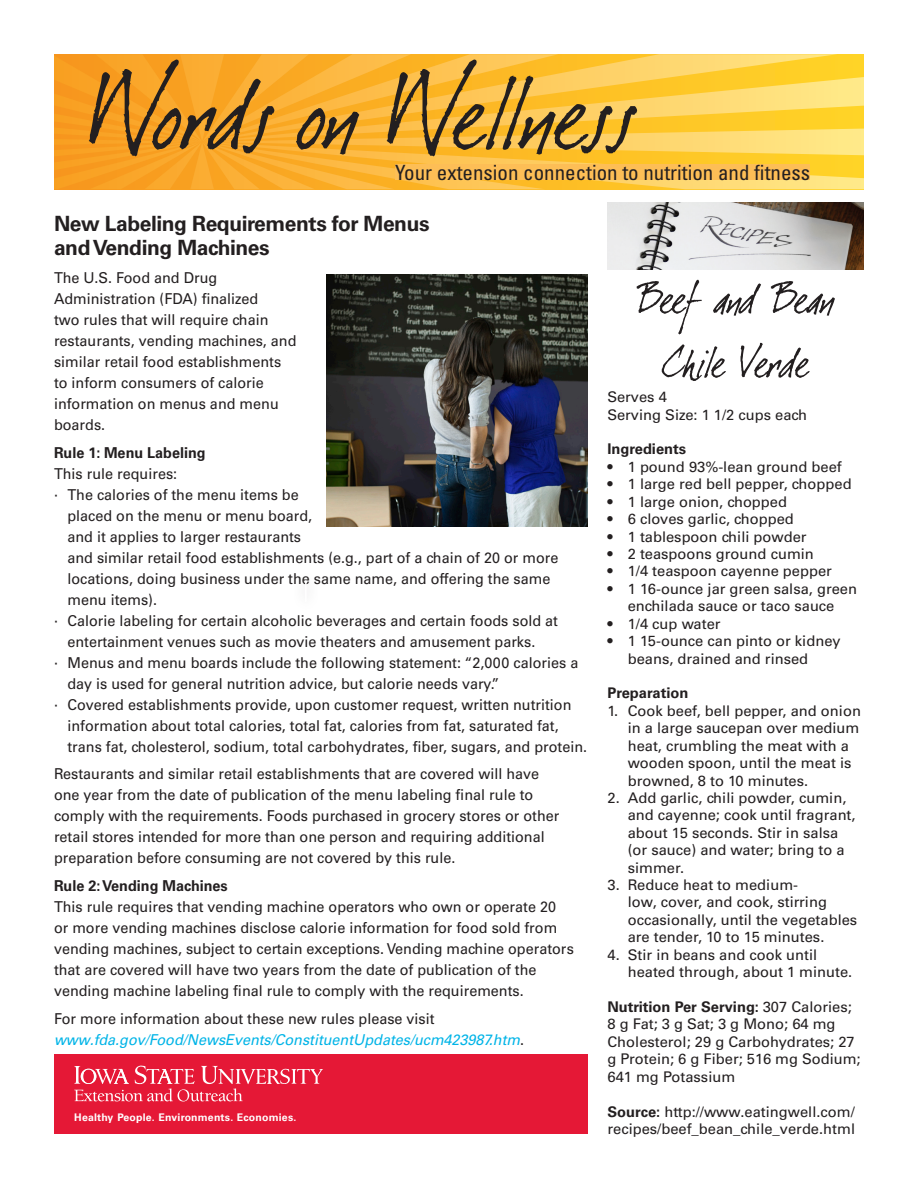
<style>
.page{position:relative;width:918px;height:1188px;background:#fff}
.page>*{position:absolute;margin:0;border:0;box-sizing:border-box;transform-origin:0 0}
.heading_1{font:700 21px/24px "Univers LT Std";letter-spacing:-.02em;color:#231f20}
.t1{font:condensed 21px "Univers LT Std";color:#231f20}
.heading_1-2{font:15px/21px "Univers LT Std";color:#231f20;scale:.96 1}
.heading_1-3{font:italic 15px/21px "Univers LT Std";color:#00b4e7;scale:.96 1}
.heading_1-4{font:700 15px/21px "Univers LT Std";color:#231f20;scale:.96 1}
.t2{font:14.7px/17.4px "Univers LT Std";color:#231f20}
.t3{font:700 14.7px "Univers LT Std";color:#231f20}
.t4{font:700 10.5px "Univers LT Std";letter-spacing:.02em;color:#fff}
.s1{font-weight:400}
.s2{font-weight:700}
.s3{font-style:normal;color:#231f20}
</style>
<div class="page">
<svg style="left:54px;top:54px;width:810px;height:135px"></svg>
<div style="left:395px;top:164px;width:415px;height:16px;background:#fdbe56"></div>
<svg style="left:89px;top:60px;width:185px;height:96px"></svg>
<svg style="left:296px;top:108px;width:63px;height:47px"></svg>
<svg style="left:387px;top:60px;width:250px;height:96px"></svg>
<img style="left:608px;top:203px;width:256px;height:67px">
<div style="left:54px;top:1054px;width:533px;height:80px;background:#e51836"></div>
<svg style="left:74px;top:1066px;width:249px;height:35px"></svg>
<img style="left:327px;top:274px;width:260px;height:252px">
<svg style="left:636px;top:280px;width:199px;height:55px"></svg>
<svg style="left:662px;top:343px;width:148px;height:38px"></svg>
<p class="t1" style="left:395px;top:159px;width:416px">Your extension connection to nutrition and fitness</p>
<p class="heading_1" style="left:54px;top:212px;width:377px">New Labeling Requirements for Menus and Vending Machines</p>
<p class="heading_1-2" style="left:54px;top:267px;width:254px">The U.S. Food and Drug<br>Administration (FDA) finalized<br>two rules that will require chain restaurants, vending machines, and similar retail food establishments to inform consumers of calorie information on menus and menu boards.</p>
<p class="heading_1-4" style="left:54px;top:442px;width:160px">Rule 1: Menu Labeling<br><span class="s1">This rule requires:</span></p>
<p class="heading_1-2" style="left:68px;top:484px;width:513px;text-indent:-14px">· The calories of the menu items be<br>placed on the menu or menu board,<br>and it applies to larger restaurants<br>and similar retail food establishments (e.g., part of a chain of 20 or more locations, doing business under the same name, and offering the same menu items).</p>
<p class="heading_1-2" style="left:68px;top:610px;width:513px;text-indent:-14px">· Calorie labeling for certain alcoholic beverages and certain foods sold at entertainment venues such as movie theaters and amusement parks.</p>
<p class="heading_1-2" style="left:68px;top:652px;width:534px;text-indent:-14px">· Menus and menu boards include the following statement: “2,000 calories a day is used for general nutrition advice, but calorie needs vary.”</p>
<p class="heading_1-2" style="left:68px;top:694px;width:543px;text-indent:-14px">· Covered establishments provide, upon customer request, written nutrition information about total calories, total fat, calories from fat, saturated fat, trans fat, cholesterol, sodium, total carbohydrates, fiber, sugars, and protein.</p>
<p class="heading_1-2" style="left:54px;top:764px;width:528px">Restaurants and similar retail establishments that are covered will have one year from the date of publication of the menu labeling final rule to comply with the requirements. Foods purchased in grocery stores or other retail stores intended for more than one person and requiring additional preparation before consuming are not covered by this rule.</p>
<p class="heading_1-2" style="left:54px;top:875px;width:543px"><span class="s2">Rule 2: Vending Machines<br></span>This rule requires that vending machine operators who own or operate 20 or more vending machines disclose calorie information for food sold from vending machines, subject to certain exceptions. Vending machine operators that are covered will have two years from the date of publication of the vending machine labeling final rule to comply with the requirements.</p>
<p class="heading_1-3" style="left:54px;top:1008px;width:491px"><span class="s3">For more information about these new rules please visit </span>www.fda.gov/Food/NewsEvents/ConstituentUpdates/ucm423987.htm<span class="s3">.</span></p>
<p class="t4" style="left:74px;top:1112px;width:224px">Healthy People. Environments. Economies.</p>
<p class="t2" style="left:608px;top:388px;width:201px">Serves 4<br>Serving Size: 1 1/2 cups each</p>
<p class="t3" style="left:608px;top:441px;width:80px">Ingredients</p>
<p class="t2" style="left:608px;top:458px;width:236px">• 1 pound 93%-lean ground beef</p>
<p class="t2" style="left:608px;top:475px;width:246px">• 1 large red bell pepper, chopped</p>
<p class="t2" style="left:608px;top:493px;width:181px">• 1 large onion, chopped</p>
<p class="t2" style="left:608px;top:510px;width:188px">• 6 cloves garlic, chopped</p>
<p class="t2" style="left:608px;top:528px;width:201px">• 1 tablespoon chili powder</p>
<p class="t2" style="left:608px;top:545px;width:208px">• 2 teaspoons ground cumin</p>
<p class="t2" style="left:608px;top:563px;width:226px">• 1/4 teaspoon cayenne pepper</p>
<p class="t2" style="left:608px;top:580px;width:251px;text-align:center">• 1 16-ounce jar green salsa, green enchilada sauce or taco sauce</p>
<p class="t2" style="left:608px;top:615px;width:115px">• 1/4 cup water</p>
<p class="t2" style="left:628px;top:632px;width:214px;text-indent:-20px">• 1 15-ounce can pinto or kidney beans, drained and rinsed</p>
<p class="t3" style="left:608px;top:685px;width:82px">Preparation</p>
<p class="t2" style="left:628px;top:702px;width:235px;text-indent:-20px">1. Cook beef, bell pepper, and onion in a large saucepan over medium heat, crumbling the meat with a wooden spoon, until the meat is browned, 8 to 10 minutes.</p>
<p class="t2" style="left:628px;top:789px;width:229px;text-indent:-20px">2. Add garlic, chili powder, cumin, and cayenne; cook until fragrant, about 15 seconds. Stir in salsa (or sauce) and water; bring to a simmer.</p>
<p class="t2" style="left:628px;top:876px;width:231px;text-indent:-20px">3. Reduce heat to medium-<br>low, cover, and cook, stirring occasionally, until the vegetables are tender, 10 to 15 minutes.</p>
<p class="t2" style="left:628px;top:946px;width:226px;text-indent:-20px">4. Stir in beans and cook until heated through, about 1 minute.</p>
<p class="t2" style="left:608px;top:998px;width:255px"><span class="s2">Nutrition Per Serving:</span> 307 Calories;<br>8 g Fat; 3 g Sat; 3 g Mono; 64 mg<br>Cholesterol; 29 g Carbohydrates; 27 g Protein; 6 g Fiber; 516 mg Sodium;<br>641 mg Potassium</p>
<p class="t2" style="left:608px;top:1103px;width:249px"><span class="s2">Source:</span> http://www.eatingwell.com/ recipes/beef_bean_chile_verde.html</p>
</div>
